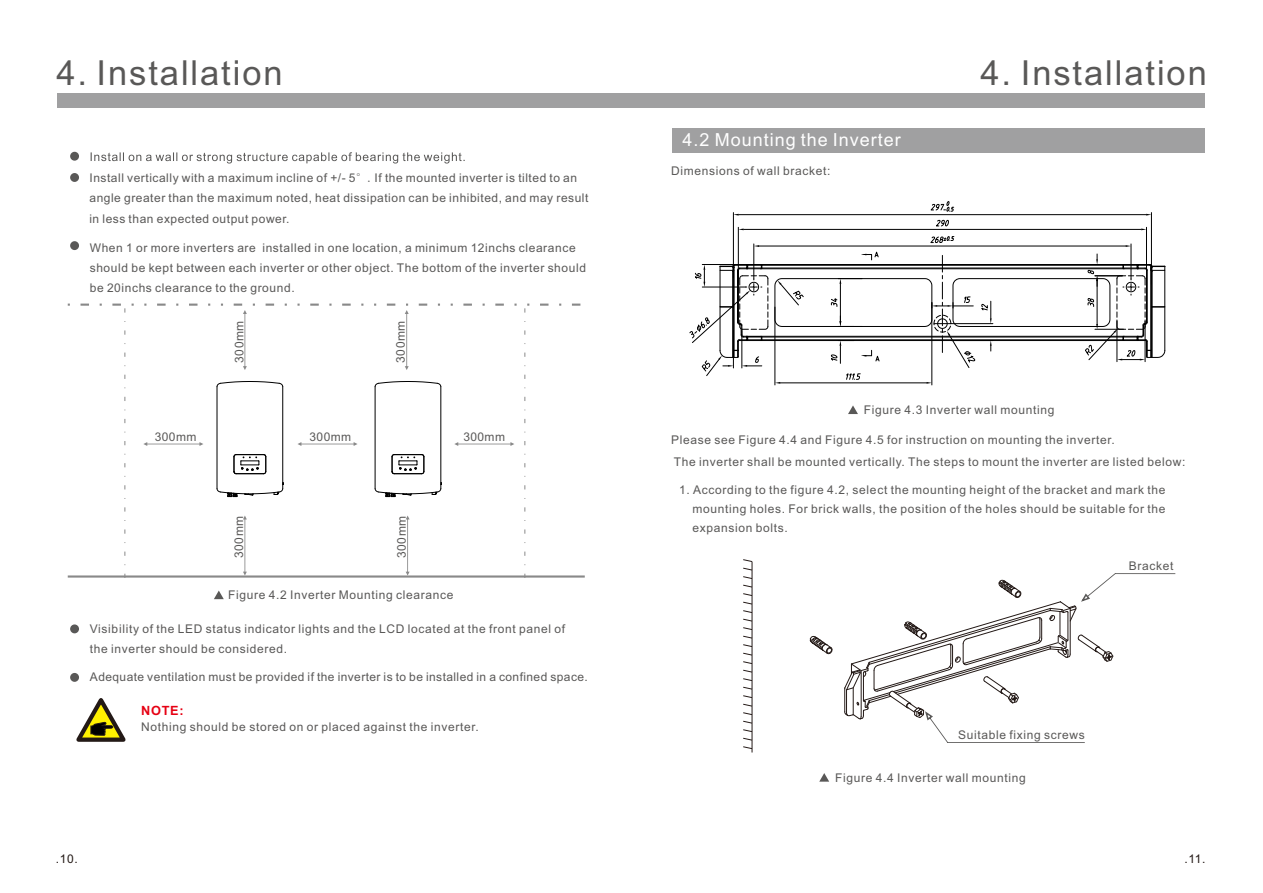
<style>
.page{position:relative;width:1263px;height:893px;background:#fff}
.page>*{position:absolute;margin:0;border:0;box-sizing:border-box;transform-origin:0 0}
.t1{font:34.5px "Arial";letter-spacing:.055em;color:#595857}
.t2{font:18px "Arial";letter-spacing:.055em;color:#fff}
.t3{font:700 12.75px "Arial";color:#e60013}
.t4{font:12px/20.1px "Arial";letter-spacing:.055em;color:#595857}
.t5{font:12px "Arial";letter-spacing:.035em;color:#595857}
.t6{font:12px "Arial";color:#231916}
.s1{font-family:"Sim Sun"}
</style>
<div class="page">
<div style="left:70px;top:624px;width:9px;height:9px;background:#595857;border-radius:50%"></div>
<div style="left:70px;top:673px;width:9px;height:9px;background:#595857;border-radius:50%"></div>
<svg style="left:76px;top:698px;width:50px;height:44px"></svg>
<svg style="left:214px;top:591px;width:10px;height:8px"></svg>
<svg style="left:91px;top:152px;width:374px;height:12px"></svg>
<div style="left:70px;top:152px;width:9px;height:9px;background:#595857;border-radius:50%"></div>
<div style="left:70px;top:173px;width:9px;height:9px;background:#595857;border-radius:50%"></div>
<div style="left:70px;top:241px;width:9px;height:9px;background:#595857;border-radius:50%"></div>
<div style="left:57px;top:93px;width:1147px;height:15px;background:#a0a0a1"></div>
<div style="left:672px;top:128px;width:532px;height:25px;background:#a0a0a1"></div>
<svg style="left:848px;top:405px;width:10px;height:9px"></svg>
<svg style="left:819px;top:773px;width:10px;height:9px"></svg>
<hr style="left:733px;top:213px;width:1px;height:65px;background:#000">
<hr style="left:1151px;top:213px;width:1px;height:71px;background:#000">
<hr style="left:739px;top:214px;width:407px;height:1px;background:#000">
<svg style="left:930px;top:201px;width:24px;height:11px"></svg>
<hr style="left:775px;top:307px;width:1px;height:78px;background:#000">
<hr style="left:931px;top:303px;width:1px;height:82px;background:#000">
<hr style="left:738px;top:227px;width:1px;height:56px;background:#000">
<hr style="left:1146px;top:227px;width:1px;height:56px;background:#000">
<hr style="left:744px;top:229px;width:397px;height:1px;background:#000">
<svg style="left:936px;top:220px;width:13px;height:6px"></svg>
<svg style="left:689px;top:236px;width:476px;height:148px"></svg>
<hr style="left:752px;top:561px;width:1px;height:191px;background:#231916">
<svg style="left:743px;top:559px;width:10px;height:191px"></svg>
<svg style="left:810px;top:636px;width:23px;height:18px"></svg>
<svg style="left:844px;top:573px;width:331px;height:170px"></svg>
<svg style="left:68px;top:304px;width:517px;height:274px"></svg>
<h1 class="t1" style="left:56px;top:59px;width:228px">4. Installation</h1>
<h1 class="t1" style="left:980px;top:59px;width:228px">4. Installation</h1>
<p class="t4" style="left:89px;top:169px;width:500px">Install vertically with a maximum incline of +/- 5<span class="s1">°.</span>If the mounted inverter is tilted to an angle greater than the maximum noted, heat dissipation can be inhibited, and may result in less than expected output power.</p>
<p class="t4" style="left:90px;top:239px;width:498px">When 1 or more inverters are installed in one location, a minimum 12inchs clearance should be kept between each inverter or other object. The bottom of the inverter should be 20inchs clearance to the ground.</p>
<p class="t4" style="left:230px;top:363px;width:43px;rotate:-90deg">300mm</p>
<p class="t4" style="left:391px;top:363px;width:43px;rotate:-90deg">300mm</p>
<p class="t4" style="left:155px;top:428px;width:43px">300mm</p>
<p class="t4" style="left:463px;top:428px;width:43px">300mm</p>
<p class="t4" style="left:309px;top:428px;width:43px">300mm</p>
<p class="t4" style="left:230px;top:558px;width:43px;rotate:-90deg">300mm</p>
<p class="t4" style="left:392px;top:558px;width:43px;rotate:-90deg">300mm</p>
<p class="t4" style="left:228px;top:586px;width:227px">Figure 4.2 Inverter Mounting clearance</p>
<p class="t4" style="left:90px;top:620px;width:477px">Visibility of the LED status indicator lights and the LCD located at the front panel of the inverter should be considered.</p>
<p class="t5" style="left:90px;top:672px;width:499px">Adequate ventilation must be provided if the inverter is to be installed in a confined space.</p>
<p class="t3" style="left:141px;top:705px;width:44px">NOTE:</p>
<p class="t4" style="left:141px;top:718px;width:339px">Nothing should be stored on or placed against the inverter.</p>
<h2 class="t2" style="left:683px;top:133px;width:220px">4.2 Mounting the Inverter</h2>
<p class="t4" style="left:671px;top:162px;width:161px">Dimensions of wall bracket:</p>
<p class="t4" style="left:864px;top:401px;width:192px">Figure 4.3 Inverter wall mounting</p>
<p class="t4" style="left:671px;top:431px;width:445px">Please see Figure 4.4 and Figure 4.5 for instruction on mounting the inverter.</p>
<p class="t4" style="left:674px;top:453px;width:513px">The inverter shall be mounted vertically. The steps to mount the inverter are listed below:</p>
<p class="t4" style="left:692px;top:482px;width:474px;line-height:18.8px;text-align:justify;text-indent:-13px">1. According to the figure 4.2, select the mounting height of the bracket and mark the mounting holes. For brick walls, the position of the holes should be suitable for the expansion bolts.</p>
<p class="t4" style="left:1129px;top:557px;width:46px">Bracket</p>
<p class="t4" style="left:958px;top:726px;width:128px">Suitable fixing screws</p>
<p class="t4" style="left:835px;top:768px;width:192px">Figure 4.4 Inverter wall mounting</p>
<p class="t6" style="left:56px;top:854px;width:24px">.10.</p>
<p class="t6" style="left:1184px;top:854px;width:23px">.11.</p>
</div>
